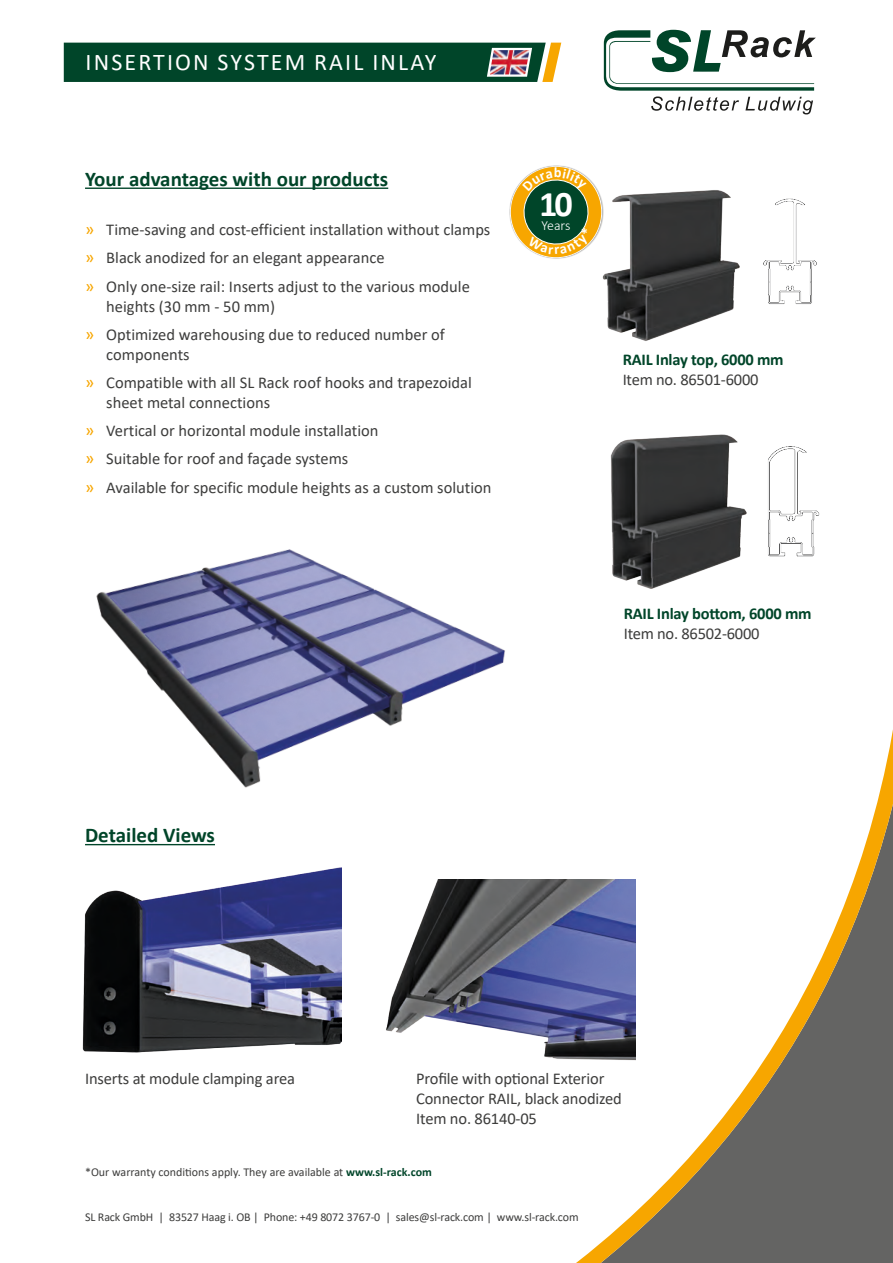
<style>
.page{position:relative;width:893px;height:1263px;background:#fff}
.page>*{position:absolute;margin:0;border:0;box-sizing:border-box;transform-origin:0 0}
.t1{font:700 36.15px "Calibri";color:#fff}
.t2{font:24px "Calibri";letter-spacing:.09em;color:#fff}
.Absatzformat_1{font:700 21px "Calibri";color:#004529}
.t3{font:16.5px/19.8px "Calibri";color:#3d3d3c}
.t4{font:700 16.5px "Calibri";letter-spacing:-.015em;color:#004529}
.t5{font:300 13.95px "Calibri";letter-spacing:-.01em;color:#fff}
.t6{font:12px "Calibri";letter-spacing:-.01em;color:#3d3d3c}
.s1{font-size:18px;color:#f7a600}
.s2{font-weight:700;color:#004529}
</style>
<div class="page">
<svg style="left:604px;top:30px;width:212px;height:84px"></svg>
<svg style="left:560px;top:513px;width:333px;height:750px"></svg>
<svg style="left:64px;top:43px;width:497px;height:39px;background:#154f33"></svg>
<hr style="left:85px;top:188px;width:303px;height:1px;background:#004529">
<img style="left:763px;top:198px;width:54px;height:106px">
<img style="left:763px;top:446px;width:56px;height:114px">
<img style="left:602px;top:190px;width:138px;height:151px">
<img style="left:586px;top:434px;width:177px;height:159px">
<img style="left:96px;top:513px;width:468px;height:323px">
<img style="left:341px;top:880px;width:295px;height:207px">
<img style="left:82px;top:867px;width:259px;height:186px">
<hr style="left:85px;top:844px;width:130px;height:1px;background:#004529">
<div style="left:509px;top:164px;width:94px;height:96px;background:#1d1d1b;opacity:.3"></div>
<svg style="left:520px;top:168px;width:71px;height:86px;background:#797e32"></svg>
<h2 class="t2" style="left:86px;top:45px;width:352px">INSERTION SYSTEM RAIL INLAY</h2>
<p class="Absatzformat_1" style="left:85px;top:164px;width:305px">Your advantages with our products</p>
<p class="t3" style="left:85px;top:219px;width:407px"><span class="s1">»</span> Time-saving and cost-efficient installation without clamps</p>
<p class="t3" style="left:85px;top:248px;width:301px"><span class="s1">»</span> Black anodized for an elegant appearance</p>
<p class="t3" style="left:106px;top:276px;width:365px;text-indent:-21px"><span class="s1">»</span> Only one-size rail: Inserts adjust to the various module heights (30 mm - 50 mm)</p>
<p class="t3" style="left:106px;top:324px;width:340px;text-indent:-21px"><span class="s1">»</span> Optimized warehousing due to reduced number of components</p>
<p class="t3" style="left:106px;top:372px;width:367px;text-indent:-21px"><span class="s1">»</span> Compatible with all SL Rack roof hooks and trapezoidal sheet metal connections</p>
<p class="t3" style="left:85px;top:420px;width:295px"><span class="s1">»</span> Vertical or horizontal module installation</p>
<p class="t3" style="left:85px;top:449px;width:265px"><span class="s1">»</span> Suitable for roof and façade systems</p>
<p class="t3" style="left:85px;top:477px;width:408px"><span class="s1">»</span> Available for specific module heights as a custom solution</p>
<p class="t1" style="left:539px;top:179px;width:35px">10</p>
<p class="t5" style="left:541px;top:217px;width:30px">Years</p>
<p class="t4" style="left:623px;top:348px;width:162px">RAIL Inlay top, 6000 mm</p>
<p class="t3" style="left:623px;top:369px;width:137px">Item no. 86501-6000</p>
<p class="t4" style="left:624px;top:602px;width:189px">RAIL Inlay bottom, 6000 mm</p>
<p class="t3" style="left:624px;top:623px;width:137px">Item no. 86502-6000</p>
<p class="Absatzformat_1" style="left:85px;top:820px;width:131px">Detailed Views</p>
<p class="t3" style="left:85px;top:1068px;width:211px">Inserts at module clamping area</p>
<p class="t3" style="left:416px;top:1068px;width:190px">Profile with optional Exterior</p>
<p class="t3" style="left:416px;top:1088px;width:207px">Connector RAIL, black anodized</p>
<p class="t3" style="left:416px;top:1108px;width:122px">Item no. 86140-05</p>
<p class="t6" style="left:85px;top:1164px;width:348px">*Our warranty conditions apply. They are available at <span class="s2">www.sl-rack.com</span></p>
<p class="t6" style="left:85px;top:1208px;width:495px">SL Rack GmbH | 83527 Haag i. OB | Phone: +49 8072 3767-0 | sales@sl-rack.com | www.sl-rack.com</p>
</div>
